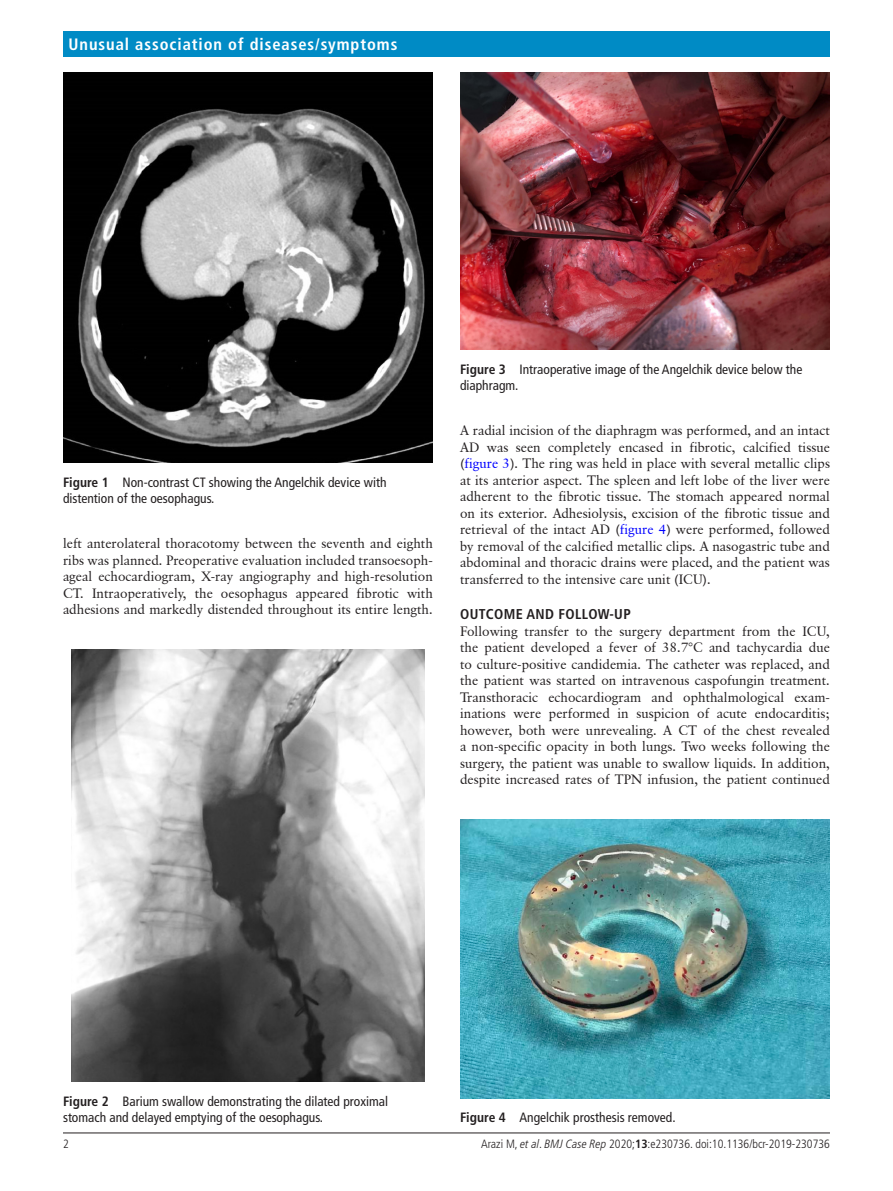
<style>
.page{position:relative;width:893px;height:1191px;background:#fff}
.page>*{position:absolute;margin:0;border:0;box-sizing:border-box;transform-origin:0 0}
.t1{font:700 condensed 16.5px "Frutiger LT Pro";letter-spacing:.055em;color:#fff}
.t2{font:700 condensed 14.25px "Frutiger LT Pro";letter-spacing:.025em;color:#231f20}
.t3{font:13.5px/16.5px "Classical Garamond BT";color:#231f20;text-align:justify}
.t4{font:condensed 13.5px/16.5px "Frutiger LT Pro";color:#231f20}
.t5{font:300 condensed 12px "Frutiger LT Pro";color:#231f20}
.s1{font-weight:700}
.s2{color:#00f}
.s3{font-style:italic}
</style>
<div class="page">
<hr style="left:63px;top:1132px;width:767px;height:1px;background:#231f20">
<div style="left:63px;top:31px;width:767px;height:25px;background:#008bc5"></div>
<img style="left:63px;top:72px;width:370px;height:390px">
<img style="left:72px;top:649px;width:352px;height:432px">
<img style="left:460px;top:72px;width:370px;height:277px">
<img style="left:460px;top:819px;width:370px;height:279px">
<p class="t1" style="left:69px;top:34px;width:330px">Unusual association of diseases/symptoms</p>
<p class="t4" style="left:63px;top:474px;width:325px"><span class="s1">Figure 1</span> Non-contrast CT showing the Angelchik device with distention of the oesophagus.</p>
<p class="t3" style="left:63px;top:535px;width:371px">left anterolateral thoracotomy between the seventh and eighth ribs was planned. Preoperative evaluation included transoesoph&shy;ageal echocardiogram, X-ray angiography and high-resolution CT. Intraoperatively, the oesophagus appeared fibrotic with adhesions and markedly distended throughout its entire length.</p>
<p class="t4" style="left:460px;top:361px;width:344px"><span class="s1">Figure 3</span> Intraoperative image of the Angelchik device below the diaphragm.</p>
<p class="t3" style="left:460px;top:422px;width:371px">A radial incision of the diaphragm was performed, and an intact AD was seen completely encased in fibrotic, calcified tissue (<span class="s2">figure 3</span>). The ring was held in place with several metallic clips at its anterior aspect. The spleen and left lobe of the liver were adherent to the fibrotic tissue. The stomach appeared normal on its exterior. Adhesiolysis, excision of the fibrotic tissue and retrieval of the intact AD (<span class="s2">figure 4</span>) were performed, followed by removal of the calcified metallic clips. A nasogastric tube and abdominal and thoracic drains were placed, and the patient was transferred to the intensive care unit (ICU).</p>
<p class="t2" style="left:460px;top:605px;width:10px">Outc</p>
<p class="t2" style="left:494px;top:605px;width:138px">ome and follow-up</p>
<p class="t3" style="left:460px;top:622px;width:371px">Following transfer to the surgery department from the ICU, the patient developed a fever of 38.7°C and tachycardia due to culture-positive candidemia. The catheter was replaced, and the patient was started on intravenous caspofungin treatment.<br>Transthoracic echocardiogram and ophthalmological exam&shy;inations were performed in suspicion of acute endocarditis; however, both were unrevealing. A CT of the chest revealed a non-specific opacity in both lungs. Two weeks following the surgery, the patient was unable to swallow liquids. In addition, despite increased rates of TPN infusion, the patient continued</p>
<p class="t4" style="left:63px;top:1092px;width:327px"><span class="s1">Figure 2</span> Barium swallow demonstrating the dilated proximal stomach and delayed emptying of the oesophagus.</p>
<p class="t4" style="left:460px;top:1109px;width:217px"><span class="s1">Figure 4</span> Angelchik prosthesis removed.</p>
<p class="t5" style="left:63px;top:1136px;width:7px">2</p>
<p class="t5" style="left:481px;top:1136px;width:350px">Arazi M, <span class="s3">et al</span>. <span class="s3">BMJ Case Rep</span> 2020;<span class="s1">13</span>:e230736. doi:10.1136/bcr-2019-230736</p>
</div>
